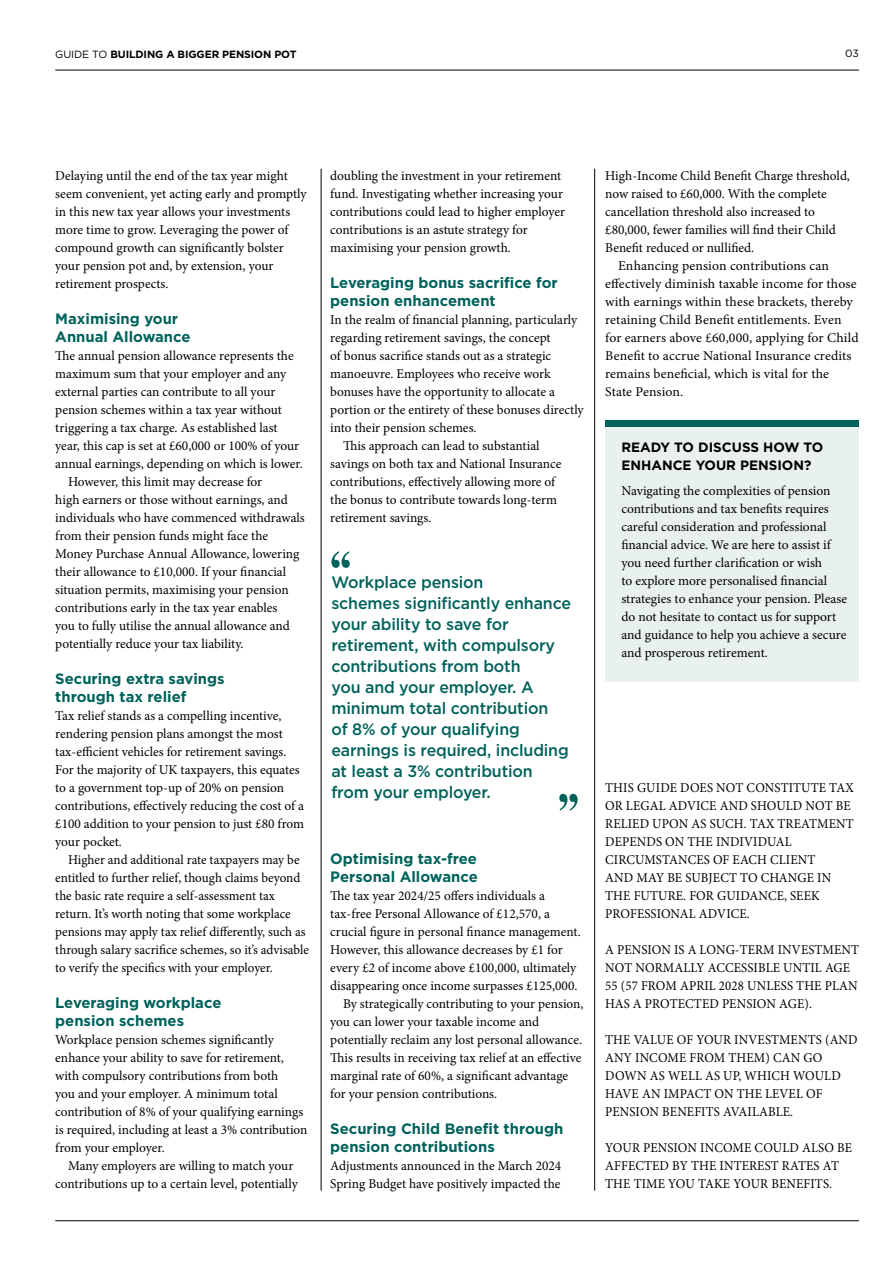
<style>
.page{position:relative;width:893px;height:1263px;background:#fff}
.page>*{position:absolute;margin:0;border:0;box-sizing:border-box;transform-origin:0 0}
.t1{font:500 16.5px/21px "Gotham HTF";letter-spacing:-.01em;color:#00625b}
.t2{font:700 15px/18px "Gotham HTF";color:#00625b}
.t3{font:13.5px/18px "Minion Pro";color:#000}
.t4{font:13.5px/18px "Minion Pro";color:#000;scale:.95 1}
.t5{font:700 13.5px/18px "Gotham HTF";color:#000}
.t6{font:700 10.5px "Gotham HTF";letter-spacing:-.01em;color:#000}
.t7{font:10.5px "Gotham HTF";color:#000}
.s1{font-weight:400}
</style>
<div class="page">
<hr style="left:321px;top:169px;width:1px;height:1022px;background:#000">
<hr style="left:594px;top:169px;width:1px;height:1022px;background:#000">
<hr style="left:55px;top:1220px;width:804px;height:1px;background:#000">
<hr style="left:55px;top:70px;width:804px;height:1px;background:#000">
<svg style="left:331px;top:551px;width:19px;height:17px"></svg>
<svg style="left:559px;top:794px;width:19px;height:16px"></svg>
<div style="left:605px;top:423px;width:254px;height:258px;background:#e9f1f0"></div>
<div style="left:605px;top:420px;width:254px;height:7px;background:#00625b"></div>
<p class="t6" style="left:55px;top:48px;width:243px"><span class="s1">GUIDE TO</span> BUILDING A BIGGER PENSION POT</p>
<p class="t7" style="left:845px;top:48px;width:15px">03</p>
<p class="t3" style="left:55px;top:167px;width:253px">Delaying until the end of the tax year might seem convenient, yet acting early and promptly in this new tax year allows your investments more time to grow. Leveraging the power of compound growth can significantly bolster your pension pot and, by extension, your retirement prospects.</p>
<p class="t2" style="left:55px;top:309px;width:137px">Maximising your<br>Annual Allowance</p>
<p class="t3" style="left:55px;top:347px;width:240px">The annual pension allowance represents the</p>
<p class="t3" style="left:55px;top:365px;width:233px">maximum sum that your employer and any</p>
<p class="t3" style="left:55px;top:383px;width:222px">external parties can contribute to all your</p>
<p class="t3" style="left:55px;top:401px;width:228px">pension schemes within a tax year without</p>
<p class="t3" style="left:55px;top:419px;width:224px">triggering a tax charge. As established last</p>
<p class="t3" style="left:55px;top:437px;width:245px">year, this cap is set at £60,000 or 100% of your</p>
<p class="t3" style="left:55px;top:455px;width:249px">annual earnings, depending on which is lower.</p>
<p class="t3" style="left:68px;top:473px;width:196px">However, this limit may decrease for</p>
<p class="t3" style="left:55px;top:491px;width:234px">high earners or those without earnings, and</p>
<p class="t3" style="left:55px;top:509px;width:251px">individuals who have commenced withdrawals</p>
<p class="t3" style="left:55px;top:527px;width:214px">from their pension funds might face the</p>
<p class="t3" style="left:55px;top:545px;width:246px">Money Purchase Annual Allowance, lowering</p>
<p class="t3" style="left:55px;top:563px;width:232px">their allowance to £10,000. If your financial</p>
<p class="t3" style="left:55px;top:581px;width:235px">situation permits, maximising your pension</p>
<p class="t3" style="left:55px;top:599px;width:224px">contributions early in the tax year enables</p>
<p class="t3" style="left:55px;top:617px;width:236px">you to fully utilise the annual allowance and</p>
<p class="t3" style="left:55px;top:635px;width:190px">potentially reduce your tax liability.</p>
<p class="t2" style="left:55px;top:669px;width:171px">Securing extra savings through tax relief</p>
<p class="t3" style="left:55px;top:707px;width:250px">Tax relief stands as a compelling incentive, rendering pension plans amongst the most tax-efficient vehicles for retirement savings.<br>For the majority of UK taxpayers, this equates to a government top-up of 20% on pension contributions, effectively reducing the cost of a £100 addition to your pension to just £80 from your pocket.</p>
<p class="t3" style="left:55px;top:851px;width:255px;text-indent:13px">Higher and additional rate taxpayers may be entitled to further relief, though claims beyond the basic rate require a self-assessment tax return. It’s worth noting that some workplace pensions may apply tax relief differently, such as through salary sacrifice schemes, so it’s advisable to verify the specifics with your employer.</p>
<p class="t2" style="left:55px;top:993px;width:168px">Leveraging workplace pension schemes</p>
<p class="t3" style="left:55px;top:1031px;width:254px">Workplace pension schemes significantly enhance your ability to save for retirement, with compulsory contributions from both<br>you and your employer. A minimum total contribution of 8% of your qualifying earnings is required, including at least a 3% contribution from your employer.</p>
<p class="t3" style="left:55px;top:1157px;width:244px;text-indent:13px">Many employers are willing to match your contributions up to a certain level, potentially</p>
<p class="t3" style="left:330px;top:167px;width:236px">doubling the investment in your retirement fund. Investigating whether increasing your contributions could lead to higher employer contributions is an astute strategy for maximising your pension growth.</p>
<p class="t2" style="left:330px;top:273px;width:229px">Leveraging bonus sacrifice for pension enhancement</p>
<p class="t3" style="left:330px;top:311px;width:249px">In the realm of financial planning, particularly</p>
<p class="t3" style="left:330px;top:329px;width:222px">regarding retirement savings, the concept</p>
<p class="t3" style="left:330px;top:347px;width:223px">of bonus sacrifice stands out as a strategic</p>
<p class="t3" style="left:330px;top:365px;width:222px">manoeuvre. Employees who receive work</p>
<p class="t3" style="left:330px;top:383px;width:226px">bonuses have the opportunity to allocate a</p>
<p class="t3" style="left:330px;top:401px;width:255px">portion or the entirety of these bonuses directly</p>
<p class="t3" style="left:330px;top:419px;width:148px">into their pension schemes.</p>
<p class="t3" style="left:343px;top:437px;width:198px">This approach can lead to substantial</p>
<p class="t3" style="left:330px;top:455px;width:233px">savings on both tax and National Insurance</p>
<p class="t3" style="left:330px;top:473px;width:226px">contributions, effectively allowing more of</p>
<p class="t3" style="left:330px;top:491px;width:228px">the bonus to contribute towards long-term</p>
<p class="t3" style="left:330px;top:509px;width:103px">retirement savings.</p>
<p class="t1" style="left:331px;top:571px;width:241px">Workplace pension<br>schemes significantly enhance your ability to save for retirement, with compulsory contributions from both<br>you and your employer. A minimum total contribution<br>of 8% of your qualifying earnings is required, including at least a 3% contribution from your employer.</p>
<p class="t2" style="left:330px;top:849px;width:149px">Optimising tax-free<br>Personal Allowance</p>
<p class="t3" style="left:330px;top:887px;width:216px">The tax year 2024/25 offers individuals a</p>
<p class="t3" style="left:330px;top:905px;width:221px">tax-free Personal Allowance of £12,570, a</p>
<p class="t3" style="left:330px;top:923px;width:252px">crucial figure in personal finance management.</p>
<p class="t3" style="left:330px;top:941px;width:234px">However, this allowance decreases by £1 for</p>
<p class="t3" style="left:330px;top:959px;width:248px">every £2 of income above £100,000, ultimately</p>
<p class="t3" style="left:330px;top:977px;width:249px">disappearing once income surpasses £125,000.</p>
<p class="t3" style="left:343px;top:995px;width:242px">By strategically contributing to your pension,</p>
<p class="t3" style="left:330px;top:1013px;width:210px">you can lower your taxable income and</p>
<p class="t3" style="left:330px;top:1031px;width:253px">potentially reclaim any lost personal allowance.</p>
<p class="t3" style="left:330px;top:1049px;width:253px">This results in receiving tax relief at an effective</p>
<p class="t3" style="left:330px;top:1067px;width:239px">marginal rate of 60%, a significant advantage</p>
<p class="t3" style="left:330px;top:1085px;width:168px">for your pension contributions.</p>
<p class="t2" style="left:330px;top:1119px;width:235px">Securing Child Benefit through pension contributions</p>
<p class="t3" style="left:330px;top:1157px;width:233px">Adjustments announced in the March 2024<br>Spring Budget have positively impacted the</p>
<p class="t3" style="left:605px;top:167px;width:246px">High-Income Child Benefit Charge threshold,</p>
<p class="t3" style="left:605px;top:185px;width:223px">now raised to £60,000. With the complete</p>
<p class="t3" style="left:605px;top:203px;width:211px">cancellation threshold also increased to</p>
<p class="t3" style="left:605px;top:221px;width:232px">£80,000, fewer families will find their Child</p>
<p class="t3" style="left:605px;top:239px;width:151px">Benefit reduced or nullified.</p>
<p class="t3" style="left:618px;top:257px;width:212px">Enhancing pension contributions can</p>
<p class="t3" style="left:605px;top:275px;width:253px">effectively diminish taxable income for those</p>
<p class="t3" style="left:605px;top:293px;width:249px">with earnings within these brackets, thereby</p>
<p class="t3" style="left:605px;top:311px;width:238px">retaining Child Benefit entitlements. Even</p>
<p class="t3" style="left:605px;top:329px;width:255px">for earners above £60,000, applying for Child</p>
<p class="t3" style="left:605px;top:347px;width:248px">Benefit to accrue National Insurance credits</p>
<p class="t3" style="left:605px;top:365px;width:225px">remains beneficial, which is vital for the</p>
<p class="t3" style="left:605px;top:383px;width:80px">State Pension.</p>
<p class="t5" style="left:621px;top:438px;width:204px">READY TO DISCUSS HOW TO<br>ENHANCE YOUR PENSION?</p>
<p class="t3" style="left:621px;top:482px;width:227px">Navigating the complexities of pension contributions and tax benefits requires careful consideration and professional financial advice. We are here to assist if you need further clarification or wish<br>to explore more personalised financial strategies to enhance your pension. Please do not hesitate to contact us for support and guidance to help you achieve a secure and prosperous retirement.</p>
<p class="t4" style="left:605px;top:779px;width:263px">THIS GUIDE DOES NOT CONSTITUTE TAX<br>OR LEGAL ADVICE AND SHOULD NOT BE<br>RELIED UPON AS SUCH. TAX TREATMENT<br>DEPENDS ON THE INDIVIDUAL<br>CIRCUMSTANCES OF EACH CLIENT<br>AND MAY BE SUBJECT TO CHANGE IN<br>THE FUTURE. FOR GUIDANCE, SEEK<br>PROFESSIONAL ADVICE.</p>
<p class="t4" style="left:605px;top:941px;width:269px">A PENSION IS A LONG-TERM INVESTMENT NOT NORMALLY ACCESSIBLE UNTIL AGE 55 (57 FROM APRIL 2028 UNLESS THE PLAN HAS A PROTECTED PENSION AGE).</p>
<p class="t4" style="left:605px;top:1031px;width:267px">THE VALUE OF YOUR INVESTMENTS (AND<br>ANY INCOME FROM THEM) CAN GO<br>DOWN AS WELL AS UP, WHICH WOULD<br>HAVE AN IMPACT ON THE LEVEL OF<br>PENSION BENEFITS AVAILABLE.</p>
<p class="t4" style="left:605px;top:1139px;width:261px">YOUR PENSION INCOME COULD ALSO BE<br>AFFECTED BY THE INTEREST RATES AT<br>THE TIME YOU TAKE YOUR BENEFITS.</p>
</div>
